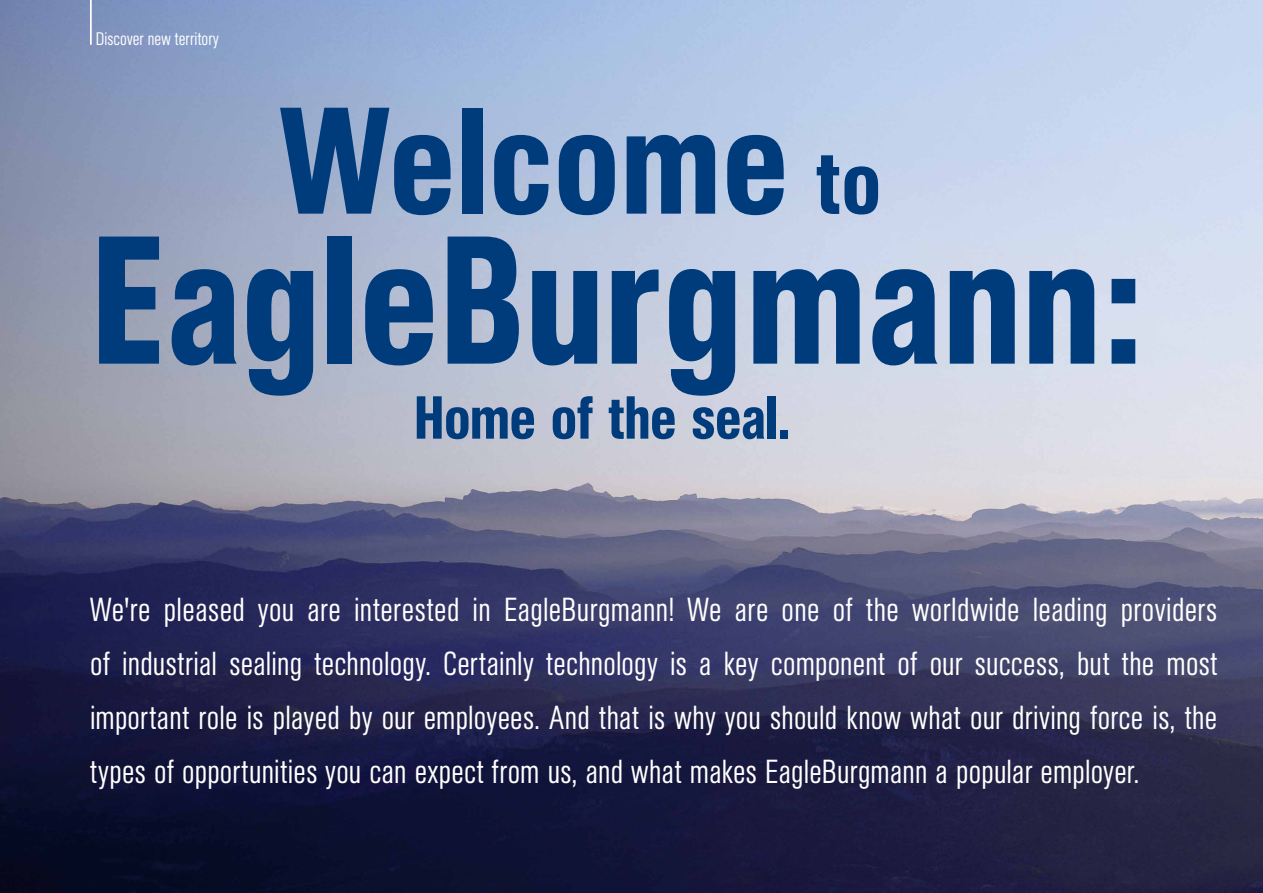
<style>
.page{position:relative;width:1263px;height:893px;background:#fff}
.page>*{position:absolute;margin:0;border:0;box-sizing:border-box;transform-origin:0 0}
.t1{font:500 condensed 180px "AG Book Pro";letter-spacing:.005em;color:#003b7c}
.t2{font:500 condensed 150px "AG Book Pro";letter-spacing:.01em;color:#003b7c}
.t3{font:500 condensed 60px "AG Book Pro";letter-spacing:-.005em;color:#003b7c}
.t4{font:300 condensed 33px/54px "AG Book Pro";letter-spacing:.005em;color:#fff;text-align:justify}
.t5{font:300 condensed 18px "AG Book Pro";letter-spacing:.01em;color:#fff}
.s1{font-size:90px}
</style>
<div class="page">
<img style="left:0;top:0;width:1263px;height:893px">
<hr style="left:90px;top:0;width:1px;height:45px;background:#fff">
<p class="t5" style="left:96px;top:27px;width:125px">Discover new territory</p>
<h2 class="t2" style="left:280px;top:64px;width:602px">Welcome <span class="s1">to</span></h2>
<h1 class="t1" style="left:90px;top:184px;width:1056px">EagleBurgmann:</h1>
<h3 class="t3" style="left:414px;top:379px;width:379px">Home of the seal.</h3>
<p class="t4" style="left:90px;top:582px;width:1129px">We're pleased you are interested in EagleBurgmann! We are one of the worldwide leading providers of industrial sealing technology. Certainly technology is a key component of our success, but the most important role is played by our employees. And that is why you should know what our driving force is, the types of opportunities you can expect from us, and what makes EagleBurgmann a popular employer.</p>
</div>
